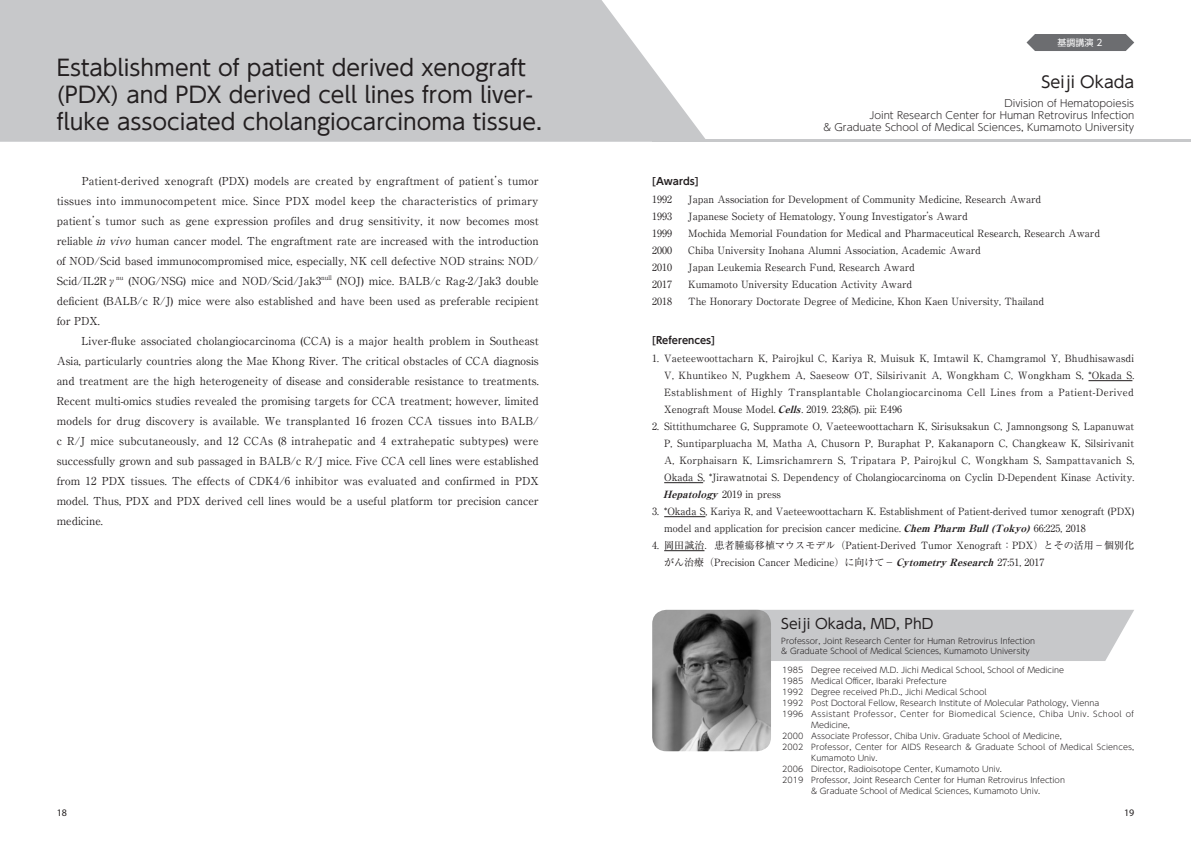
<style>
.page{position:relative;width:1191px;height:842px;background:#fff}
.page>*{position:absolute;margin:0;border:0;box-sizing:border-box;transform-origin:0 0}
.t1{font:22px/27px "UD Shin Go Pro";color:#231f20}
.t2{font:16px "UD Shin Go Pro";color:#231f20}
.t3{font:14px "UD Shin Go Pro";color:#231f20}
.t4{font:11px/20px "Ryumin Pro";color:#231f20;text-align:justify}
.t5{font:10px/17px "Ryumin Pro";color:#231f20;text-align:justify}
.t6{font:300 10px "UD Shin Go Pro";color:#231f20}
.t7{font:700 10px "UD Shin Go Pro De";color:#231f20}
.t8{font:10px "Myriad Pro";color:#231f20}
.t9{font:9px "UD Shin Go Pro";color:#fff}
.t10{font:300 8px/11px "UD Shin Go Pro";color:#231f20}
.t11{font:300 8px/11px "UD Shin Go Pro";letter-spacing:.04em;color:#231f20}
.t12{font:6.4px "Ryumin Pro";color:#231f20}
.s1{font-style:italic}
.s2{font-weight:800;font-style:italic}
</style>
<div class="page">
<div style="left:771px;top:610px;width:363px;height:51px;background:#c7c8ca"></div>
<svg style="left:0;top:0;width:705px;height:142px;background:#cbcbcd"></svg>
<hr style="left:652px;top:139px;width:539px;height:3px;background:#c7c8ca">
<img style="left:652px;top:610px;width:119px;height:141px">
<svg style="left:1026px;top:34px;width:108px;height:17px;background:#77787b"></svg>
<hr style="left:1088px;top:380px;width:44px;height:1px;background:#231f20">
<hr style="left:664px;top:482px;width:39px;height:1px;background:#231f20">
<hr style="left:664px;top:516px;width:41px;height:1px;background:#231f20">
<hr style="left:664px;top:550px;width:40px;height:1px;background:#231f20">
<p class="t1" style="left:57px;top:54px;width:487px">Establishment of patient derived xenograft (PDX) and PDX derived cell lines from liver&shy;fluke associated cholangiocarcinoma tissue.</p>
<p class="t4" style="left:57px;top:171px;width:483px;text-indent:25px">Patient-derived xenograft (PDX) models are created by engraftment of patient’s tumor tissues into immunocompetent mice. Since PDX model keep the characteristics of primary patient’s tumor such as gene expression profiles and drug sensitivity, it now becomes most reliable <span class="s1">invivo</span> human cancer model. The engraftment rate are increased with the introduction of NOD/Scid based immunocompromised mice, especially, NK cell defective NOD strains: NOD/ Scid/IL2Rγ</p>
<p class="t12" style="left:116px;top:273px;width:9px">nu</p>
<p class="t4" style="left:128px;top:271px;width:194px">(NOG/NSG) mice and NOD/Scid/Jak3</p>
<p class="t12" style="left:321px;top:273px;width:12px">null</p>
<p class="t4" style="left:57px;top:271px;width:483px;text-indent:280px">(NOJ) mice. BALB/c Rag-2/Jak3 double deficient (BALB/c R/J) mice were also established and have been used as preferable recipient for PDX.</p>
<p class="t4" style="left:57px;top:331px;width:484px;text-indent:25px">Liver-fluke associated cholangiocarcinoma (CCA) is a major health problem in Southeast Asia, particularly countries along the Mae Khong River. The critical obstacles of CCA diagnosis and treatment are the high heterogeneity of disease and considerable resistance to treatments.<br>Recent multi-omics studies revealed the promising targets for CCA treatment; however, limited models for drug discovery is available. We transplanted 16 frozen CCA tissues into BALB/ c R/J mice subcutaneously, and 12 CCAs (8 intrahepatic and 4 extrahepatic subtypes) were successfully grown and sub passaged in BALB/c R/J mice. Five CCA cell lines were established from 12 PDX tissues. The effects of CDK4/6 inhibitor was evaluated and confirmed in PDX model. Thus, PDX and PDX derived cell lines would be a useful platform tor precision cancer medicine.</p>
<p class="t9" style="left:1057px;top:35px;width:46px">基調講演 2</p>
<p class="t2" style="left:1041px;top:69px;width:94px">Seiji Okada</p>
<p class="t6" style="left:1004px;top:95px;width:131px">Division of Hematopoiesis</p>
<p class="t6" style="left:869px;top:107px;width:266px">Joint Research Center for Human Retrovirus Infection</p>
<p class="t6" style="left:823px;top:119px;width:312px">&amp; Graduate School of Medical Sciences, Kumamoto University</p>
<p class="t7" style="left:652px;top:173px;width:48px">[Awards]</p>
<p class="t5" style="left:652px;top:190px;width:21px">1992</p>
<p class="t5" style="left:688px;top:190px;width:354px">Japan Association for Development of Community Medicine, Research Award</p>
<p class="t5" style="left:652px;top:207px;width:21px">1993</p>
<p class="t5" style="left:688px;top:207px;width:281px">Japanese Society of Hematology, Young Investigator’s Award</p>
<p class="t5" style="left:652px;top:224px;width:21px">1999</p>
<p class="t5" style="left:688px;top:224px;width:413px">Mochida Memorial Foundation for Medical and Pharmaceutical Research, Research Award</p>
<p class="t5" style="left:652px;top:241px;width:21px">2000</p>
<p class="t5" style="left:688px;top:241px;width:294px">Chiba University Inohana Alumni Association, Academic Award</p>
<p class="t5" style="left:652px;top:258px;width:21px">2010</p>
<p class="t5" style="left:688px;top:258px;width:228px">Japan Leukemia Research Fund, Research Award</p>
<p class="t5" style="left:652px;top:275px;width:21px">2017</p>
<p class="t5" style="left:688px;top:275px;width:226px">Kumamoto University Education Activity Award</p>
<p class="t5" style="left:652px;top:292px;width:21px">2018</p>
<p class="t5" style="left:688px;top:292px;width:357px">The Honorary Doctorate Degree of Medicine, Khon Kaen University, Thailand</p>
<p class="t7" style="left:652px;top:332px;width:64px">[References]</p>
<p class="t5" style="left:664px;top:349px;width:471px;text-indent:-12px">1. Vaeteewoottacharn K, Pairojkul C, Kariya R, Muisuk K, Imtawil K, Chamgramol Y, Bhudhisawasdi V, Khuntikeo N, Pugkhem A, Saeseow OT, Silsirivanit A, Wongkham C, Wongkham S, *Okada S.<br>Establishment of Highly Transplantable Cholangiocarcinoma Cell Lines from a Patient-Derived Xenograft Mouse Model. <span class="s2">Cells</span>. 2019. 23;8(5). pii: E496</p>
<p class="t5" style="left:663px;top:417px;width:472px;text-indent:-11px">2. Sittithumcharee G, Suppramote O, Vaeteewoottacharn K, Sirisuksakun C, Jamnongsong S, Lapanuwat P, Suntiparpluacha M, Matha A, Chusorn P, Buraphat P, Kakanaporn C, Changkeaw K, Silsirivanit A, Korphaisarn K, Limsrichamrern S, Tripatara P, Pairojkul C, Wongkham S, Sampattavanich S, Okada S, *Jirawatnotai S. Dependency of Cholangiocarcinoma on Cyclin D-Dependent Kinase Activity.<br><span class="s2">Hepatology</span> 2 0 1 9 i n p r e s s</p>
<p class="t5" style="left:664px;top:502px;width:472px;text-indent:-12px">3. *Okada S, Kariya R, and Vaeteewoottacharn K. Establishment of Patient-derived tumor xenograft (PDX) model and application for precision cancer medicine. <span class="s2">Chem Pharm Bull(Tokyo)</span>66:225, 2018</p>
<p class="t5" style="left:664px;top:536px;width:471px;text-indent:-12px">4. 岡田誠治．患者腫瘍移植マウスモデル（Patient-Derived Tumor Xenograft：PDX）とその活用－個別化がん治療（Precision Cancer Medicine）に向けて－<span class="s2">CytometryResearch</span> 27:51, 2017</p>
<p class="t3" style="left:781px;top:612px;width:153px">Seiji Okada, MD, PhD</p>
<p class="t10" style="left:781px;top:635px;width:255px">Professor, Joint Research Center for Human Retrovirus Infection</p>
<p class="t10" style="left:781px;top:645px;width:250px">&amp; Graduate School of Medical Sciences, Kumamoto University</p>
<p class="t10" style="left:782px;top:664px;width:283px">1985 Degree received M.D. Jichi Medical School, School of Medicine</p>
<p class="t10" style="left:782px;top:675px;width:166px">1985 Medical Officer, Ibaraki Prefecture</p>
<p class="t10" style="left:782px;top:686px;width:206px">1992 Degree received Ph.D., Jichi Medical School</p>
<p class="t10" style="left:782px;top:697px;width:318px">1992 Post Doctoral Fellow, Research Institute of Molecular Pathology, Vienna</p>
<p class="t11" style="left:811px;top:708px;width:324px;text-indent:-29px">1996 Assistant Professor, Center for Biomedical Science, Chiba Univ. School of<br>Medicine,</p>
<p class="t10" style="left:782px;top:730px;width:281px">2000 Associate Professor, Chiba Univ. Graduate School of Medicine,</p>
<p class="t10" style="left:811px;top:741px;width:324px;text-indent:-29px">2002 Professor, Center for AIDS Research &amp; Graduate School of Medical Sciences,<br>Kumamoto Univ.</p>
<p class="t10" style="left:782px;top:763px;width:221px">2006 Director, Radioisotope Center, Kumamoto Univ.</p>
<p class="t10" style="left:782px;top:774px;width:284px">2019 Professor, Joint Research Center for Human Retrovirus Infection</p>
<p class="t10" style="left:811px;top:785px;width:230px">&amp; Graduate School of Medical Sciences, Kumamoto Univ.</p>
<p class="t8" style="left:57px;top:807px;width:12px">18</p>
<p class="t8" style="left:1124px;top:807px;width:12px">19</p>
</div>
